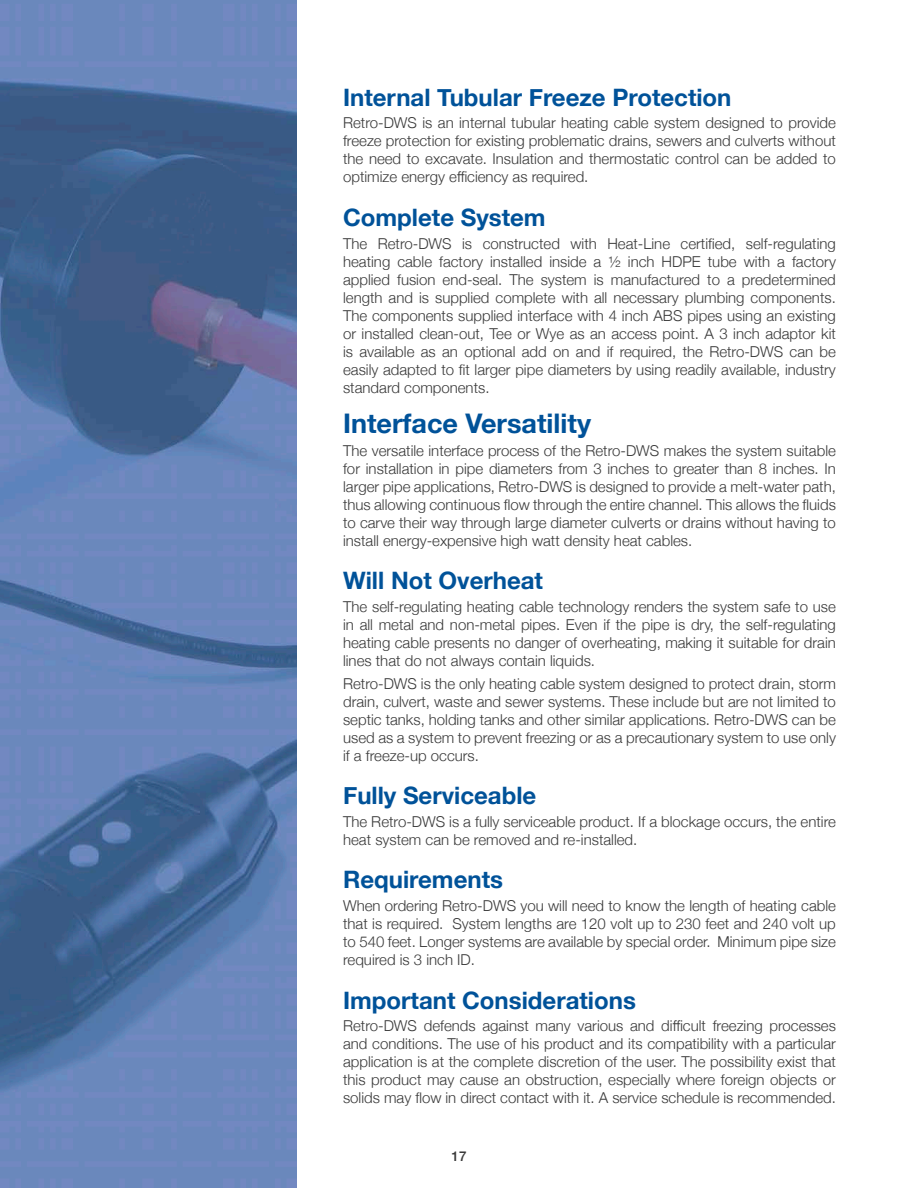
<style>
.page{position:relative;width:918px;height:1188px;background:#fff}
.page>*{position:absolute;margin:0;border:0;box-sizing:border-box;transform-origin:0 0}
.t1{font:700 27px "Helvetica Neue";color:#005299}
.Additional_Info_Subtitle{font:700 24px "Helvetica Neue";color:#005299}
.Additional_Info_Paragraph{font:300 15px/18px "Helvetica Neue";color:#393939;text-align:justify}
.t2{font:500 13.5px "Helvetica Neue";color:#393939}
</style>
<div class="page">
<img style="left:0;top:0;width:297px;height:1188px">
<p class="Additional_Info_Subtitle" style="left:343px;top:79px;width:390px">Internal Tubular Freeze Protection</p>
<p class="Additional_Info_Paragraph" style="left:343px;top:113px;width:494px">Retro-DWS is an internal tubular heating cable system designed to provide freeze protection for existing problematic drains, sewers and culverts without the need to excavate. Insulation and thermostatic control can be added to optimize energy efficiency as required.</p>
<p class="Additional_Info_Subtitle" style="left:343px;top:199px;width:204px">Complete System</p>
<p class="Additional_Info_Paragraph" style="left:343px;top:233px;width:494px">The Retro-DWS is constructed with Heat-Line certified, self-regulating heating cable factory installed inside a ½ inch HDPE tube with a factory applied fusion end-seal. The system is manufactured to a predetermined length and is supplied complete with all necessary plumbing components.<br>The components supplied interface with 4 inch ABS pipes using an existing or installed clean-out, Tee or Wye as an access point. A 3 inch adaptor kit is available as an optional add on and if required, the Retro-DWS can be easily adapted to fit larger pipe diameters by using readily available, industry standard components.</p>
<p class="t1" style="left:343px;top:402px;width:249px">Interface Versatility</p>
<p class="Additional_Info_Paragraph" style="left:343px;top:440px;width:494px">The versatile interface process of the Retro-DWS makes the system suitable for installation in pipe diameters from 3 inches to greater than 8 inches. In larger pipe applications, Retro-DWS is designed to provide a melt-water path, thus allowing continuous flow through the entire channel. This allows the fluids to carve their way through large diameter culverts or drains without having to install energy-expensive high watt density heat cables.</p>
<p class="Additional_Info_Subtitle" style="left:343px;top:562px;width:201px">Will Not Overheat</p>
<p class="Additional_Info_Paragraph" style="left:343px;top:597px;width:494px">The self-regulating heating cable technology renders the system safe to use in all metal and non-metal pipes. Even if the pipe is dry, the self-regulating heating cable presents no danger of overheating, making it suitable for drain lines that do not always contain liquids.</p>
<p class="Additional_Info_Paragraph" style="left:343px;top:673px;width:494px">Retro-DWS is the only heating cable system designed to protect drain, storm drain, culvert, waste and sewer systems. These include but are not limited to septic tanks, holding tanks and other similar applications. Retro-DWS can be used as a system to prevent freezing or as a precautionary system to use only if a freeze-up occurs.</p>
<p class="Additional_Info_Subtitle" style="left:343px;top:777px;width:195px">Fully Serviceable</p>
<p class="Additional_Info_Paragraph" style="left:343px;top:811px;width:494px">The Retro-DWS is a fully serviceable product. If a blockage occurs, the entire heat system can be removed and re-installed.</p>
<p class="Additional_Info_Subtitle" style="left:343px;top:861px;width:161px">Requirements</p>
<p class="Additional_Info_Paragraph" style="left:343px;top:896px;width:494px">When ordering Retro-DWS you will need to know the length of heating cable that is required. System lengths are 120 volt up to 230 feet and 240 volt up to 540 feet. Longer systems are available by special order. Minimum pipe size required is 3 inch ID.</p>
<p class="Additional_Info_Subtitle" style="left:343px;top:981px;width:294px">Important Considerations</p>
<p class="Additional_Info_Paragraph" style="left:343px;top:1016px;width:494px">Retro-DWS defends against many various and difficult freezing processes and conditions. The use of his product and its compatibility with a particular application is at the complete discretion of the user. The possibility exist that this product may cause an obstruction, especially where foreign objects or solids may flow in direct contact with it. A service schedule is recommended.</p>
<p class="t2" style="left:451px;top:1145px;width:17px">17</p>
</div>
